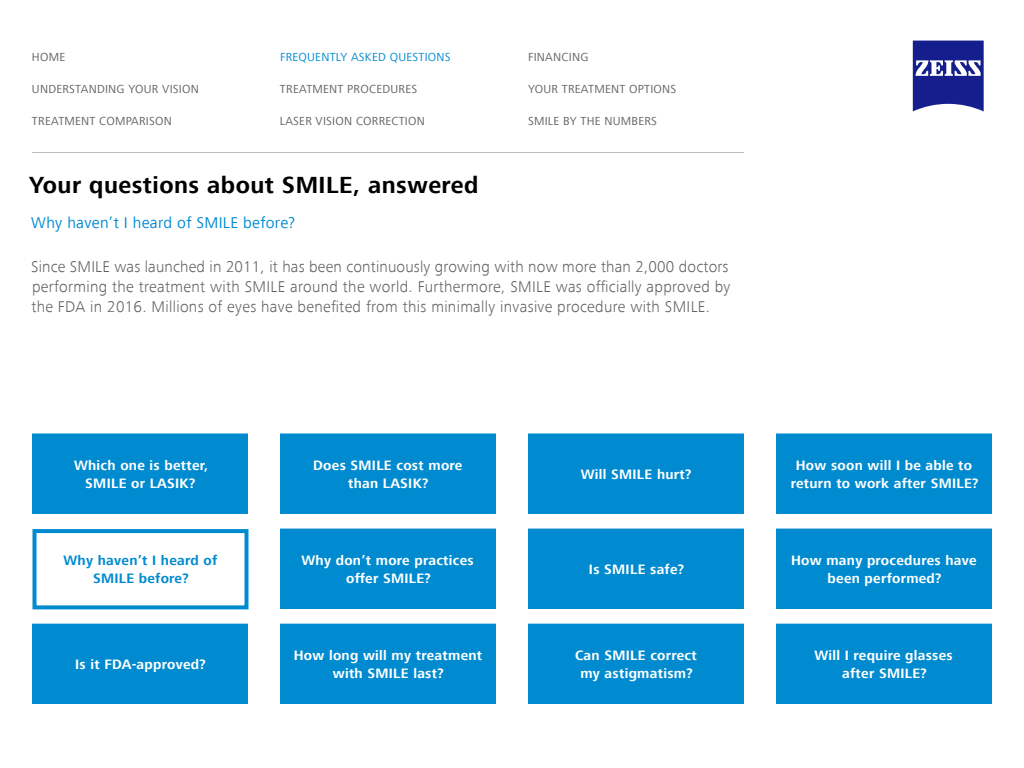
<style>
.page{position:relative;width:1024px;height:768px;background:#fff}
.page>*{position:absolute;margin:0;border:0;box-sizing:border-box;transform-origin:0 0}
.t1{font:700 24px "ZEISS Frutiger Next W1 G";letter-spacing:.02em;color:#000}
.t2{font:300 16px/20px "ZEISS Frutiger Next W1 G";letter-spacing:.02em;color:#626262;text-align:justify}
.t3{font:16px "ZEISS Frutiger Next W1 G";letter-spacing:.02em;color:#008bd0}
.t4{font:700 14px/18px "ZEISS Frutiger Next W1 G";letter-spacing:.02em;color:#fff;text-align:center}
.t5{font:700 14px/18px "ZEISS Frutiger Next W1 G";letter-spacing:.02em;color:#008bd0;text-align:center}
.t6{font:12px "ZEISS Frutiger Next W1 G";letter-spacing:.02em;color:#626262}
.t7{font:12px "ZEISS Frutiger Next W1 G";letter-spacing:.02em;color:#008bd0}
</style>
<div class="page">
<hr style="left:32px;top:152px;width:712px;height:1px;background:#bcbdbc">
<div style="left:32px;top:434px;width:216px;height:79px;background:#008bd0"></div>
<div style="left:32px;top:434px;width:216px;height:80px;border:1px solid #008bd0"></div>
<div style="left:280px;top:434px;width:216px;height:79px;background:#008bd0"></div>
<div style="left:280px;top:434px;width:216px;height:80px;border:1px solid #008bd0"></div>
<div style="left:528px;top:434px;width:216px;height:79px;background:#008bd0"></div>
<div style="left:528px;top:434px;width:216px;height:80px;border:1px solid #008bd0"></div>
<div style="left:776px;top:434px;width:216px;height:79px;background:#008bd0"></div>
<div style="left:776px;top:434px;width:216px;height:80px;border:1px solid #008bd0"></div>
<div style="left:32px;top:529px;width:216px;height:80px;border:4px solid #008bd0"></div>
<div style="left:280px;top:529px;width:216px;height:79px;background:#008bd0"></div>
<div style="left:280px;top:529px;width:216px;height:80px;border:1px solid #008bd0"></div>
<div style="left:528px;top:529px;width:216px;height:79px;background:#008bd0"></div>
<div style="left:528px;top:529px;width:216px;height:80px;border:1px solid #008bd0"></div>
<div style="left:32px;top:624px;width:216px;height:80px;background:#008bd0"></div>
<div style="left:280px;top:624px;width:216px;height:80px;background:#008bd0"></div>
<div style="left:528px;top:624px;width:216px;height:80px;background:#008bd0"></div>
<div style="left:776px;top:624px;width:216px;height:80px;background:#008bd0"></div>
<div style="left:776px;top:529px;width:216px;height:79px;background:#008bd0"></div>
<div style="left:776px;top:529px;width:216px;height:80px;border:1px solid #008bd0"></div>
<svg style="left:913px;top:41px;width:71px;height:70px;background:#4149a2"></svg>
<p class="t6" style="left:32px;top:50px;width:35px">HOME</p>
<p class="t7" style="left:280px;top:50px;width:172px">FREQUENTLY ASKED QUESTIONS</p>
<p class="t6" style="left:528px;top:50px;width:62px">FINANCING</p>
<p class="t6" style="left:32px;top:82px;width:168px">UNDERSTANDING YOUR VISION</p>
<p class="t6" style="left:280px;top:82px;width:139px">TREATMENT PROCEDURES</p>
<p class="t6" style="left:528px;top:82px;width:150px">YOUR TREATMENT OPTIONS</p>
<p class="t6" style="left:32px;top:114px;width:141px">TREATMENT COMPARISON</p>
<p class="t6" style="left:280px;top:114px;width:146px">LASER VISION CORRECTION</p>
<p class="t6" style="left:528px;top:114px;width:131px">SMILE BY THE NUMBERS</p>
<h1 class="t1" style="left:29px;top:172px;width:451px">Your questions about SMILE, answered</h1>
<p class="t3" style="left:31px;top:213px;width:265px">Why haven’t I heard of SMILE before?</p>
<p class="t2" style="left:31px;top:256px;width:701px">Since SMILE was launched in 2011, it has been continuously growing with now more than 2,000 doctors performing the treatment with SMILE around the world. Furthermore, SMILE was officially approved by the FDA in 2016. Millions of eyes have benefited from this minimally invasive procedure with SMILE.</p>
<p class="t4" style="left:74px;top:456px;width:136px">Which one is better,<br>SMILE or LASIK?</p>
<p class="t4" style="left:313px;top:456px;width:151px">Does SMILE cost more than LASIK?</p>
<p class="t4" style="left:581px;top:465px;width:112px">Will SMILE hurt?</p>
<p class="t4" style="left:791px;top:456px;width:189px">How soon will I be able to return to work after SMILE?</p>
<p class="t5" style="left:64px;top:552px;width:155px">Why haven’t I heard of<br>SMILE before?</p>
<p class="t4" style="left:302px;top:552px;width:174px">Why don’t more practices offer SMILE?</p>
<p class="t4" style="left:589px;top:561px;width:97px">Is SMILE safe?</p>
<p class="t4" style="left:791px;top:552px;width:187px">How many procedures have been performed?</p>
<p class="t4" style="left:75px;top:656px;width:132px">Is it FDA-approved?</p>
<p class="t4" style="left:294px;top:647px;width:190px">How long will my treatment with SMILE last?</p>
<p class="t4" style="left:575px;top:647px;width:123px">Can SMILE correct my astigmatism?</p>
<p class="t4" style="left:815px;top:647px;width:140px">Will I require glasses after SMILE?</p>
</div>
